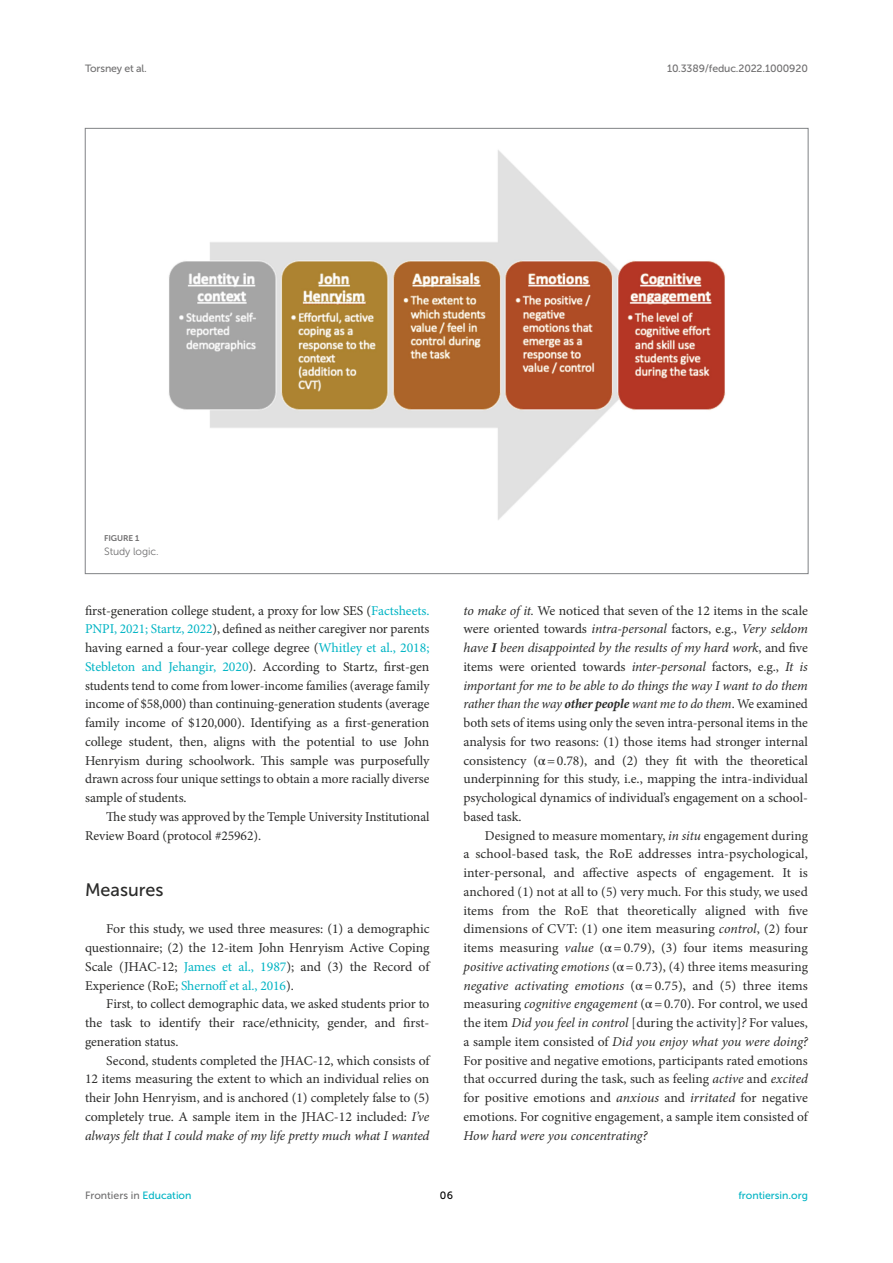
<style>
.page{position:relative;width:893px;height:1263px;background:#fff}
.page>*{position:absolute;margin:0;border:0;box-sizing:border-box;transform-origin:0 0}
.HEAD_2{font:18px "Museo Sans 500";color:#2b2b2a}
.TEXT{font:13.5px/18.8px "Minion Pro";letter-spacing:-.005em;color:#2b2b2a;text-align:justify}
.TEXT_FLUSH{font:13.5px/18.8px "Minion Pro";letter-spacing:-.005em;color:#2b2b2a;text-align:justify}
.t1{font:10.5px "Museo Sans 500";letter-spacing:-.015em;color:#706f70}
.t2{font:10.5px "Museo Sans 500";color:#00b4c4}
.FIG_LEG{font:10.5px "Museo Sans 300";letter-spacing:-.01em;color:#706f70}
.t3{font:10.5px "Museo Sans 500";color:#000}
.FIG_HD{font:8.25px "Museo Sans 700";letter-spacing:-.01em;color:#706f70}
.s1{color:#00b4c4}
.s2{font-style:italic}
.s3{font-weight:700;font-style:italic}
.s4{font-family:"STIX General"}
</style>
<div class="page">
<img style="left:169px;top:150px;width:557px;height:370px">
<p class="t1" style="left:85px;top:63px;width:63px">Torsney et al.</p>
<p class="t1" style="left:667px;top:63px;width:142px">10.3389/feduc.2022.1000920</p>
<p class="FIG_HD" style="left:104px;top:534px;width:37px">FIGURE 1</p>
<p class="FIG_LEG" style="left:104px;top:545px;width:56px">Study logic.</p>
<p class="TEXT" style="left:85px;top:601px;width:346px">first-generation college student, a proxy for low SES (<span class="s1">Factsheets.<br>PNPI, 2021; Startz, 2022</span>), defined as neither caregiver nor parents having earned a four-year college degree (<span class="s1">Whitley et al., 2018; Stebleton and Jehangir, 2020</span>). According to Startz, first-gen students tend to come from lower-income families (average family income of $58,000) than continuing-generation students (average family income of $120,000). Identifying as a first-generation college student, then, aligns with the potential to use John Henryism during schoolwork. This sample was purposefully drawn across four unique settings to obtain a more racially diverse sample of students.</p>
<p class="TEXT" style="left:85px;top:807px;width:346px;text-indent:21px">The study was approved by the Temple University Institutional<br>Review Board (protocol #25962).</p>
<p class="HEAD_2" style="left:85px;top:880px;width:80px">Measures</p>
<p class="TEXT_FLUSH" style="left:85px;top:920px;width:346px;text-indent:21px">For this study, we used three measures: (1) a demographic questionnaire; (2) the 12-item John Henryism Active Coping Scale (JHAC-12; <span class="s1">James et al., 1987</span>); and (3) the Record of Experience (RoE; <span class="s1">Shernoff et al., 2016</span>).</p>
<p class="TEXT" style="left:85px;top:995px;width:346px;text-indent:21px">First, to collect demographic data, we asked students prior to the task to identify their race/ethnicity, gender, and first&shy;generation status.</p>
<p class="TEXT" style="left:85px;top:1051px;width:346px;text-indent:21px">Second, students completed the JHAC-12, which consists of 12 items measuring the extent to which an individual relies on their John Henryism, and is anchored (1) completely false to (5) completely true. A sample item in the JHAC-12 included: <span class="s2">I’ve always felt that I could make of my life pretty much what I wanted</span></p>
<p class="TEXT" style="left:463px;top:601px;width:346px"><span class="s2">to make of it.</span> We noticed that seven of the 12 items in the scale were oriented towards <span class="s2">intra-personal</span> factors, e.g., <span class="s2">Very seldom have</span> <span class="s3">I</span> <span class="s2">been disappointed by the results of my hard work</span>, and five items were oriented towards <span class="s2">inter-personal</span> factors, e.g., <span class="s2">It is important for me to be able to do things the way I want to do them rather than the way</span> <span class="s3">other people</span> <span class="s2">want me to do them</span>. We examined both sets of items using only the seven intra-personal items in the analysis for two reasons: (1) those items had stronger internal consistency (<span class="s4">α</span>=0.78), and (2) they fit with the theoretical underpinning for this study, i.e., mapping the intra-individual psychological dynamics of individual’s engagement on a school&shy;based task.</p>
<p class="TEXT" style="left:463px;top:826px;width:346px;text-indent:21px">Designed to measure momentary, <span class="s2">in situ</span> engagement during a school-based task, the RoE addresses intra-psychological, inter-personal, and affective aspects of engagement. It is anchored (1) not at all to (5) very much. For this study, we used items from the RoE that theoretically aligned with five dimensions of CVT: (1) one item measuring <span class="s2">control</span>, (2) four items measuring <span class="s2">value</span> (<span class="s4">α</span>=0.79), (3) four items measuring <span class="s2">positive activating emotions</span> (<span class="s4">α</span>=0.73), (4) three items measuring <span class="s2">negative activating emotions</span> (<span class="s4">α</span>=0.75), and (5) three items measuring <span class="s2">cognitive engagement</span> (<span class="s4">α</span>=0.70). For control, we used the item <span class="s2">Did you feel in control</span> [during the activity]<span class="s2">?</span> For values, a sample item consisted of <span class="s2">Did you enjoy what you were doing?<br></span>For positive and negative emotions, participants rated emotions that occurred during the task, such as feeling <span class="s2">active</span> and <span class="s2">excited </span>for positive emotions and <span class="s2">anxious</span> and <span class="s2">irritated</span> for negative emotions. For cognitive engagement, a sample item consisted of <span class="s2">How hard were you concentrating?</span></p>
<p class="t1" style="left:85px;top:1190px;width:108px">Frontiers in <span class="s1">Education</span></p>
<p class="t3" style="left:440px;top:1190px;width:15px">06</p>
<p class="t2" style="left:738px;top:1190px;width:71px">frontiersin.org</p>
</div>
